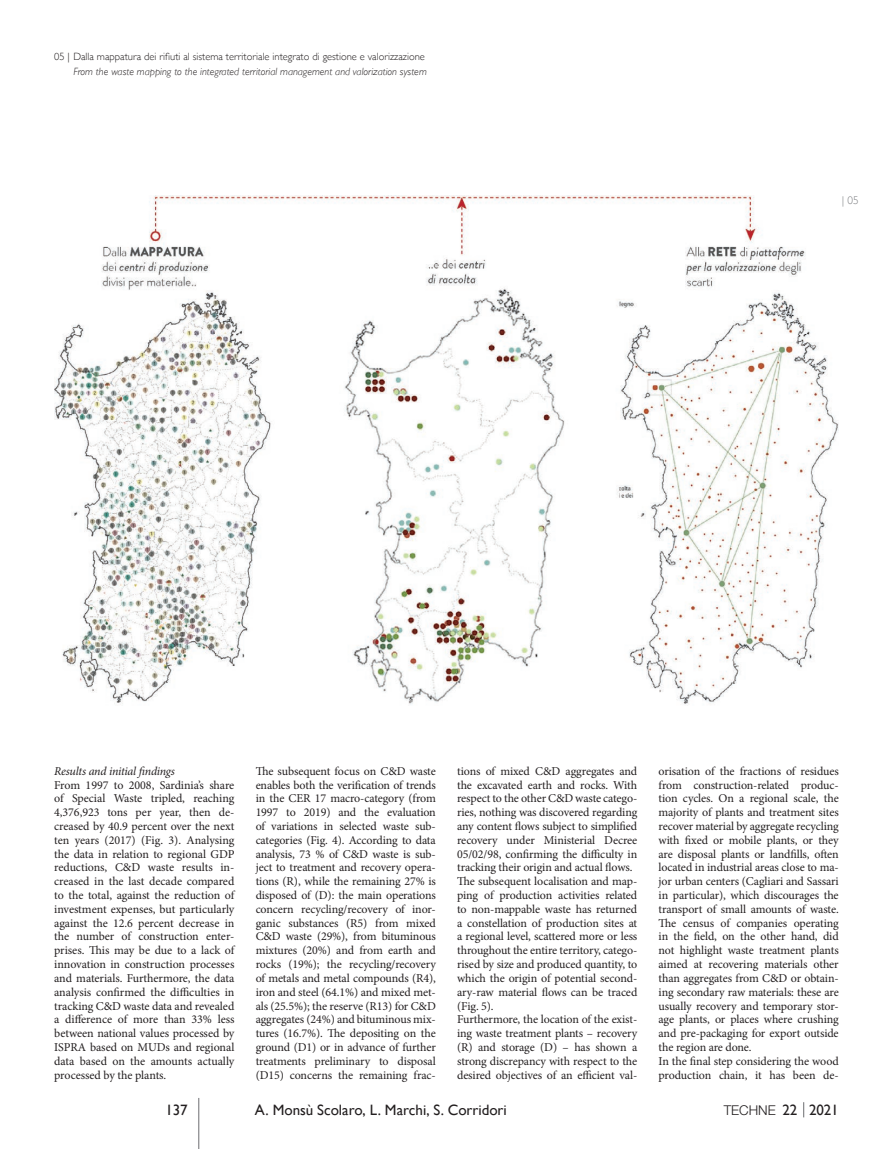
<style>
.page{position:relative;width:893px;height:1149px;background:#fff}
.page>*{position:absolute;margin:0;border:0;box-sizing:border-box;transform-origin:0 0}
.t1{font:15px "Gill Sans";letter-spacing:-.005em;color:#231f20}
.t2{font:300 13.5px "Helvetica Neue LT Std";color:#231f20}
.t3{font:12px/13.8px "Minion Pro";letter-spacing:-.01em;color:#231f20;text-align:justify}
.t4{font:italic 12px "Minion Pro";letter-spacing:-.02em;color:#231f20}
.t5{font:300 11.25px "Gill Sans";color:#808285}
.t6{font:300 10.5px "Gill Sans";color:#231f20}
.t7{font:italic 300 10.5px "Gill Sans";color:#231f20}
.s1{font-family:"Gill Sans";font-weight:400;font-size:15px}
</style>
<div class="page">
<svg style="left:803px;top:1102px;width:1px;height:14px"></svg>
<hr style="left:198px;top:1097px;width:1px;height:51px;background:#6c6d70">
<img style="left:54px;top:196px;width:785px;height:509px">
<p class="t6" style="left:54px;top:49px;width:372px">05 | Dalla mappatura dei rifiuti al sistema territoriale integrato di gestione e valorizzazione</p>
<p class="t7" style="left:73px;top:66px;width:355px">From the waste mapping to the integrated territorial management and valorization system</p>
<p class="t5" style="left:842px;top:191px;width:18px">| 05</p>
<p class="t4" style="left:54px;top:762px;width:122px">Results and initial findings</p>
<p class="t3" style="left:54px;top:777px;width:182px">From 1997 to 2008, Sardinia’s share of Special Waste tripled, reaching 4,376,923 tons per year, then de&shy;creased by 40.9 percent over the next ten years (2017) (Fig. 3). Analysing the data in relation to regional GDP reductions, C&amp;D waste results in&shy;creased in the last decade compared to the total, against the reduction of investment expenses, but particularly against the 12.6 percent decrease in the number of construction enter&shy;prises. This may be due to a lack of innovation in construction processes and materials. Furthermore, the data analysis confirmed the difficulties in tracking C&amp;D waste data and revealed a difference of more than 33% less between national values processed by ISPRA based on MUDs and regional data based on the amounts actually processed by the plants.</p>
<p class="t3" style="left:256px;top:763px;width:182px">The subsequent focus on C&amp;D waste enables both the verification of trends in the CER 17 macro-category (from 1997 to 2019) and the evaluation of variations in selected waste sub&shy;categories (Fig. 4). According to data analysis, 73 % of C&amp;D waste is sub&shy;ject to treatment and recovery opera&shy;tions (R), while the remaining 27% is disposed of (D): the main operations concern recycling/recovery of inor&shy;ganic substances (R5) from mixed C&amp;D waste (29%), from bituminous mixtures (20%) and from earth and rocks (19%); the recycling/recovery of metals and metal compounds (R4), iron and steel (64.1%) and mixed met&shy;als (25.5%); the reserve (R13) for C&amp;D aggregates (24%) and bituminous mix&shy;tures (16.7%). The depositing on the ground (D1) or in advance of further treatments preliminary to disposal (D15) concerns the remaining frac-</p>
<p class="t3" style="left:457px;top:763px;width:182px;text-align:left">tions of mixed C&amp;D aggregates and the excavated earth and rocks. With respect to the other C&amp;D waste catego&shy;ries, nothing was discovered regarding any content flows subject to simplified recovery under Ministerial Decree 05/02/98, confirming the difficulty in tracking their origin and actual flows.<br>The subsequent localisation and map&shy;ping of production activities related to non-mappable waste has returned a constellation of production sites at a regional level, scattered more or less throughout the entire territory, catego&shy;rised by size and produced quantity, to which the origin of potential second&shy;ary-raw material flows can be traced (Fig. 5).<br>Furthermore, the location of the exist&shy;ing waste treatment plants – recovery (R) and storage (D) – has shown a strong discrepancy with respect to the desired objectives of an efficient val-</p>
<p class="t3" style="left:659px;top:763px;width:182px;text-align:left">orisation of the fractions of residues from construction-related produc&shy;tion cycles. On a regional scale, the majority of plants and treatment sites recover material by aggregate recycling with fixed or mobile plants, or they are disposal plants or landfills, often located in industrial areas close to ma&shy;jor urban centers (Cagliari and Sassari in particular), which discourages the transport of small amounts of waste.<br>The census of companies operating in the field, on the other hand, did not highlight waste treatment plants aimed at recovering materials other than aggregates from C&amp;D or obtain&shy;ing secondary raw materials: these are usually recovery and temporary stor&shy;age plants, or places where crushing and pre-packaging for export outside the region are done.<br>In the final step considering the wood production chain, it has been de-</p>
<p class="t1" style="left:166px;top:1100px;width:24px">137</p>
<p class="t1" style="left:255px;top:1100px;width:253px">A. Monsù Scolaro, L. Marchi, S. Corridori</p>
<p class="t2" style="left:724px;top:1101px;width:117px">TECHNE <span class="s1">22 2021</span></p>
</div>
